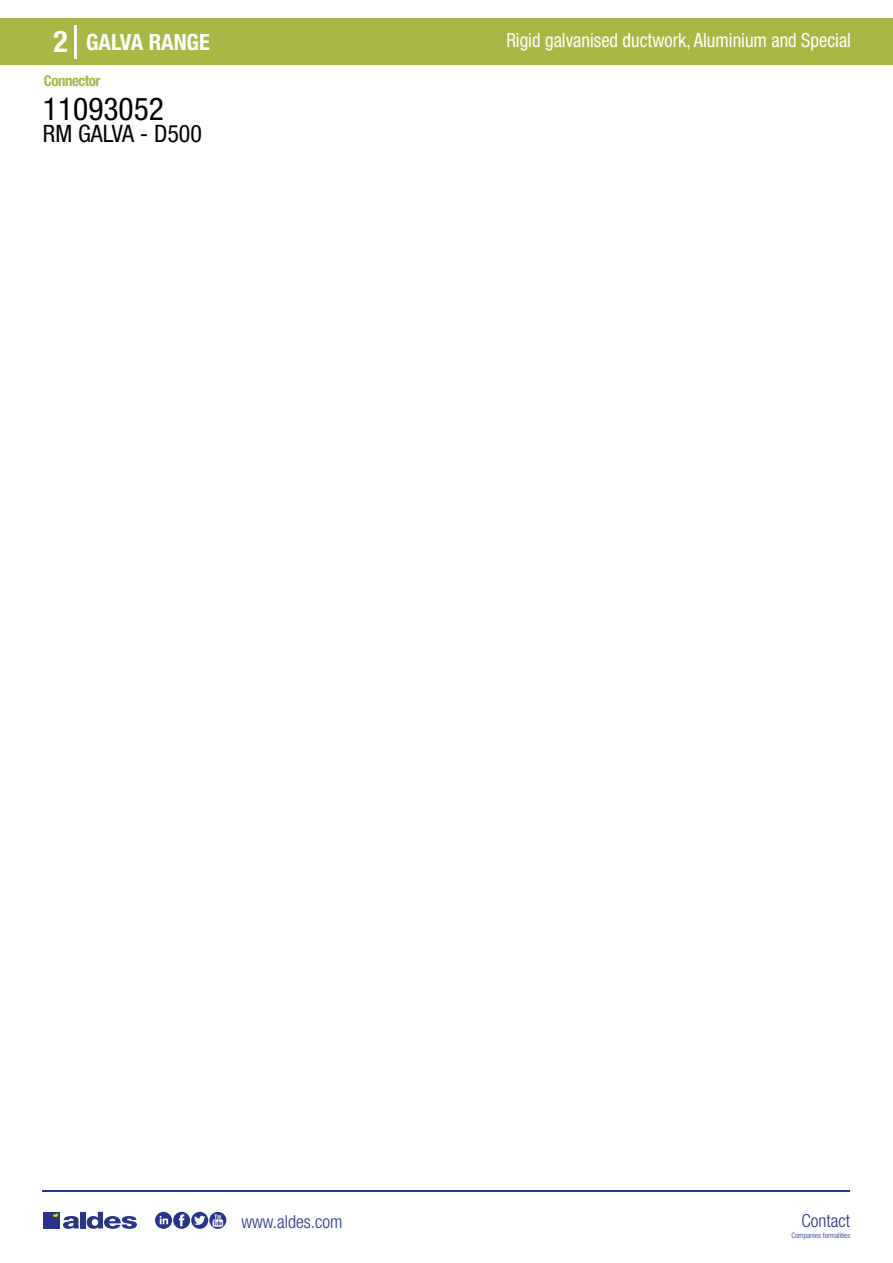
<style>
.page{position:relative;width:893px;height:1263px;background:#fff}
.page>*{position:absolute;margin:0;border:0;box-sizing:border-box;transform-origin:0 0}
.t1{font:condensed 31.5px "Helvetica Neue LT Std";color:#000}
.t2{font:700 condensed 30px "Helvetica Neue LT Std";color:#fff}
.t3{font:condensed 24px "Helvetica Neue LT Std";color:#000}
.t4{font:700 condensed 22.5px "Helvetica Neue LT Std";color:#fff}
.t5{font:condensed 19.5px "Helvetica Neue LT Std";color:#fff;scale:.95 1}
.t6{font:300 condensed 18px "Helvetica Neue";color:#28348b}
.t7{font:700 condensed 15px "Helvetica Neue LT Std";letter-spacing:-.035em;color:#a9b745}
.t8{font:300 condensed 7.5px "Helvetica Neue";color:#28348b}
</style>
<div class="page">
<div style="left:0;top:18px;width:893px;height:46px;background:#a9b745"></div>
<hr style="left:74px;top:25px;width:2px;height:33px;background:#fff">
<hr style="left:43px;top:1190px;width:807px;height:1px;background:#28348b">
<svg style="left:155px;top:1212px;width:71px;height:17px"></svg>
<div style="left:43px;top:1212px;width:17px;height:16px;background:#28348b"></div>
<div style="left:80px;top:1212px;width:6px;height:16px;background:#28348b"></div>
<svg style="left:87px;top:1212px;width:50px;height:17px"></svg>
<svg style="left:53px;top:1213px;width:26px;height:16px"></svg>
<h2 class="t2" style="left:54px;top:24px;width:16px">2</h2>
<p class="t4" style="left:86px;top:28px;width:125px">GALVA RANGE</p>
<p class="t5" style="left:506px;top:29px;width:364px">Rigid galvanised ductwork, Aluminium and Special</p>
<p class="t7" style="left:44px;top:71px;width:58px">Connector</p>
<h1 class="t1" style="left:43px;top:91px;width:122px">11093052</h1>
<p class="t3" style="left:43px;top:120px;width:160px">RM GALVA - D500</p>
<p class="t6" style="left:241px;top:1211px;width:102px">www.aldes.com</p>
<p class="t6" style="left:801px;top:1211px;width:50px">Contact</p>
<p class="t8" style="left:791px;top:1230px;width:60px">Companies formalities</p>
</div>
